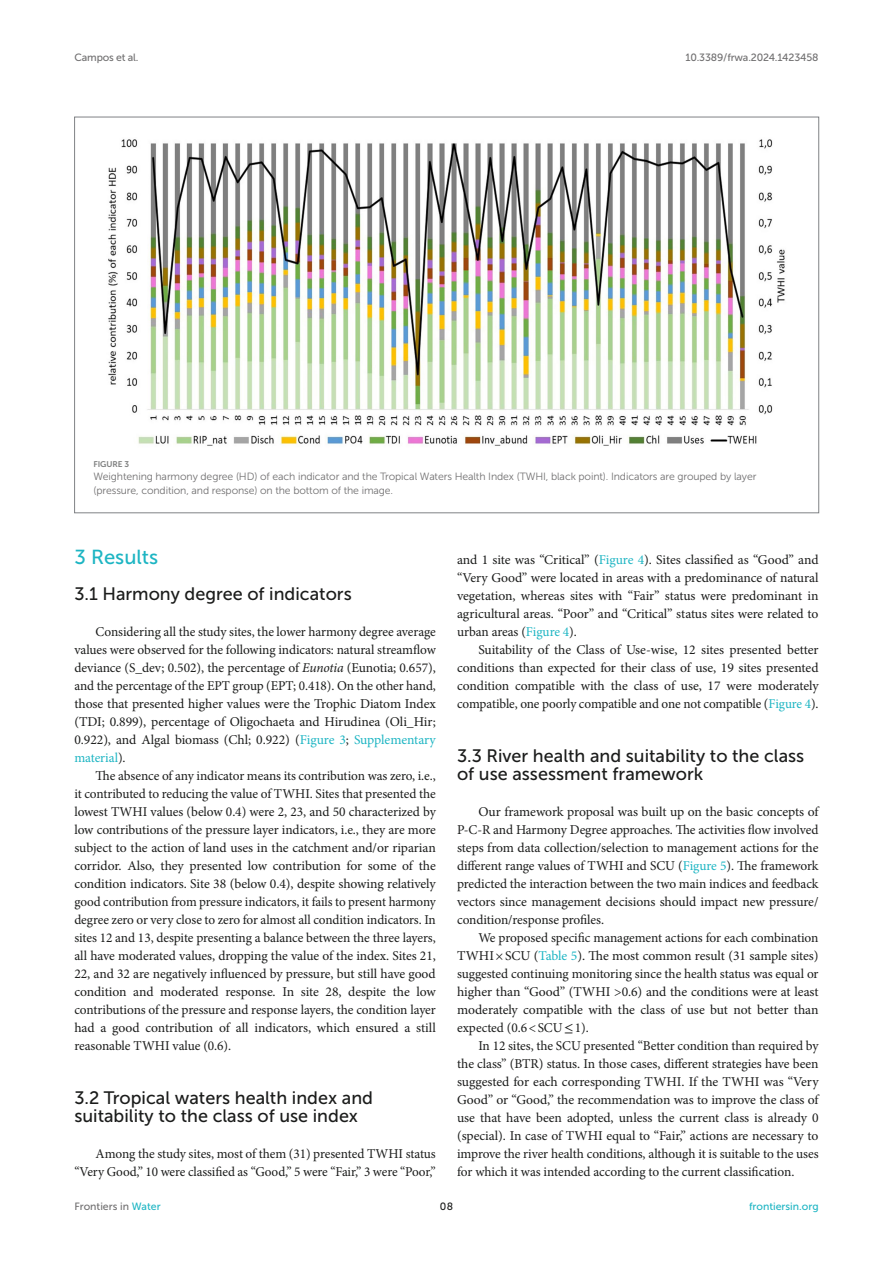
<style>
.page{position:relative;width:893px;height:1263px;background:#fff}
.page>*{position:absolute;margin:0;border:0;box-sizing:border-box;transform-origin:0 0}
.HEAD_1{font:20.25px "Museo Sans 500";color:#1db5c3}
.HEAD_2{font:18px/18px "Museo Sans 500";color:#1b1c1b}
.HEAD_2_after_HEAD_1{font:18px "Museo Sans 500";color:#1b1c1b}
.TEXT{font:13.5px/18px "Minion Pro";letter-spacing:-.005em;color:#1b1c1b;text-align:justify}
.TEXT_FLUSH{font:13.5px/18px "Minion Pro";letter-spacing:-.01em;color:#1b1c1b;text-align:justify}
.FIG_LEG{font:10.5px/13.5px "Museo Sans 300";letter-spacing:-.01em;color:#706f70}
.t1{font:10.5px "Museo Sans 500";letter-spacing:-.015em;color:#706f70}
.t2{font:10.5px "Museo Sans 500";color:#1db5c3}
.t3{font:10.5px "Museo Sans 500";color:#1b1c1b}
.FIG_HD{font:8.25px "Museo Sans 700";letter-spacing:-.01em;color:#7e7f7f}
.s1{font-style:italic}
.s2{color:#1db5c3}
.s3{font-family:"STIX General"}
</style>
<div class="page">
<img style="left:108px;top:139px;width:677px;height:307px">
<p class="t1" style="left:74px;top:51px;width:66px">Campos et al.</p>
<p class="t1" style="left:685px;top:51px;width:135px">10.3389/frwa.2024.1423458</p>
<p class="FIG_HD" style="left:94px;top:459px;width:37px">FIGURE 3</p>
<p class="FIG_LEG" style="left:94px;top:470px;width:664px">Weightening harmony degree (HD) of each indicator and the Tropical Waters Health Index (TWHI, black point). Indicators are grouped by layer (pressure, condition, and response) on the bottom of the image.</p>
<p class="HEAD_1" style="left:74px;top:546px;width:85px">3 Results</p>
<p class="HEAD_2_after_HEAD_1" style="left:74px;top:584px;width:279px">3.1 Harmony degree of indicators</p>
<p class="TEXT_FLUSH" style="left:74px;top:623px;width:363px;text-indent:21px">Considering all the study sites, the lower harmony degree average values were observed for the following indicators: natural streamflow deviance (S_dev; 0.502), the percentage of <span class="s1">Eunotia</span> (Eunotia; 0.657), and the percentage of the EPT group (EPT; 0.418). On the other hand, those that presented higher values were the Trophic Diatom Index (TDI; 0.899), percentage of Oligochaeta and Hirudinea (Oli_Hir; 0.922), and Algal biomass (Chl; 0.922) (<span class="s2">Figure 3</span>; <span class="s2">Supplementary material</span>).</p>
<p class="TEXT" style="left:74px;top:767px;width:363px;text-indent:21px">The absence of any indicator means its contribution was zero, i.e., it contributed to reducing the value of TWHI. Sites that presented the lowest TWHI values (below 0.4) were 2, 23, and 50 characterized by low contributions of the pressure layer indicators, i.e., they are more subject to the action of land uses in the catchment and/or riparian corridor. Also, they presented low contribution for some of the condition indicators. Site 38 (below 0.4), despite showing relatively good contribution from pressure indicators, it fails to present harmony degree zero or very close to zero for almost all condition indicators. In sites 12 and 13, despite presenting a balance between the three layers, all have moderated values, dropping the value of the index. Sites 21, 22, and 32 are negatively influenced by pressure, but still have good condition and moderated response. In site 28, despite the low contributions of the pressure and response layers, the condition layer had a good contribution of all indicators, which ensured a still reasonable TWHI value (0.6).</p>
<p class="HEAD_2" style="left:74px;top:1089px;width:300px">3.2 Tropical waters health index and suitability to the class of use index</p>
<p class="TEXT_FLUSH" style="left:74px;top:1145px;width:363px;text-align:right">Among the study sites, most of them (31) presented TWHI status “Very Good,” 10 were classified as “Good,” 5 were “Fair,” 3 were “Poor,”</p>
<p class="TEXT_FLUSH" style="left:457px;top:551px;width:363px">and 1 site was “Critical” (<span class="s2">Figure 4</span>). Sites classified as “Good” and “Very Good” were located in areas with a predominance of natural vegetation, whereas sites with “Fair” status were predominant in agricultural areas. “Poor” and “Critical” status sites were related to urban areas (<span class="s2">Figure 4</span>).</p>
<p class="TEXT" style="left:457px;top:641px;width:363px;text-indent:21px">Suitability of the Class of Use-wise, 12 sites presented better conditions than expected for their class of use, 19 sites presented condition compatible with the class of use, 17 were moderately compatible, one poorly compatible and one not compatible (<span class="s2">Figure 4</span>).</p>
<p class="HEAD_2" style="left:457px;top:747px;width:349px">3.3 River health and suitability to the class of use assessment framework</p>
<p class="TEXT_FLUSH" style="left:457px;top:803px;width:363px;text-indent:21px">Our framework proposal was built up on the basic concepts of P-C-R and Harmony Degree approaches. The activities flow involved steps from data collection/selection to management actions for the different range values of TWHI and SCU (<span class="s2">Figure 5</span>). The framework predicted the interaction between the two main indices and feedback vectors since management decisions should impact new pressure/ condition/response profiles.</p>
<p class="TEXT" style="left:457px;top:929px;width:363px;text-indent:21px">We proposed specific management actions for each combination TWHI×SCU (<span class="s2">Table 5</span>). The most common result (31 sample sites) suggested continuing monitoring since the health status was equal or higher than “Good” (TWHI &gt;0.6) and the conditions were at least moderately compatible with the class of use but not better than expected (0.6&lt;SCU<span class="s3">≤</span>1).</p>
<p class="TEXT" style="left:457px;top:1037px;width:363px;text-indent:21px">In 12 sites, the SCU presented “Better condition than required by the class” (BTR) status. In those cases, different strategies have been suggested for each corresponding TWHI. If the TWHI was “Very Good” or “Good,” the recommendation was to improve the class of use that have been adopted, unless the current class is already 0 (special). In case of TWHI equal to “Fair,” actions are necessary to improve the river health conditions, although it is suitable to the uses for which it was intended according to the current classification.</p>
<p class="t1" style="left:74px;top:1200px;width:88px">Frontiers in <span class="s2">Water</span></p>
<p class="t3" style="left:440px;top:1200px;width:15px">08</p>
<p class="t2" style="left:749px;top:1200px;width:71px">frontiersin.org</p>
</div>
